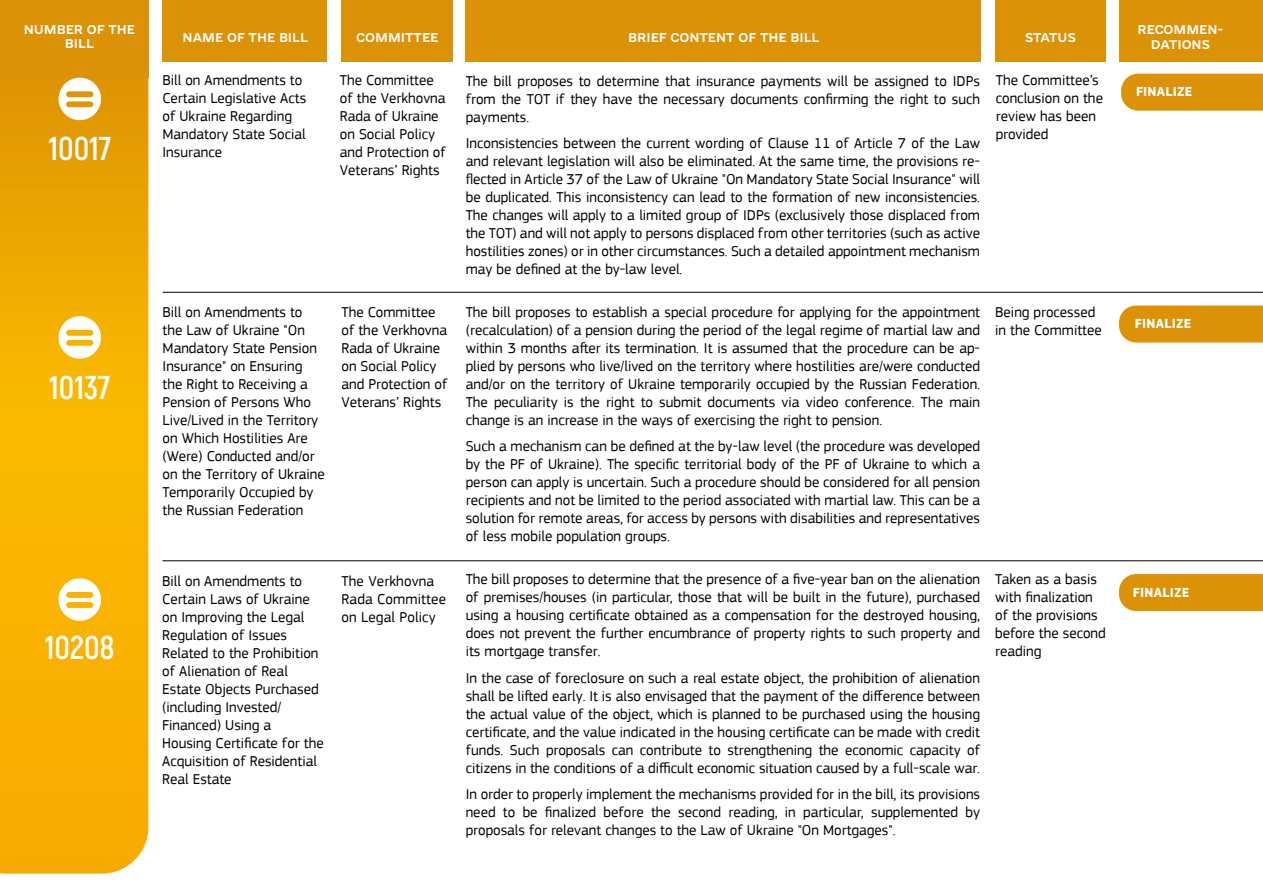
<style>
.page{position:relative;width:1263px;height:893px;background:#fff}
.page>*{position:absolute;margin:0;border:0;box-sizing:border-box;transform-origin:0 0}
.t1{font:700 33px "Akrobat";color:#fff}
.t2{font:15px/18px "PF Square Sans Pro";color:#000}
.t3{font:700 13.5px "PF Square Sans Pro";letter-spacing:.02em;color:#fff}
.t4{font:12px/14.4px "e Ukraine Medium";color:#fff;text-align:center}
</style>
<div class="page">
<svg style="left:0;top:78px;width:148px;height:796px;background:#f3ae01"></svg>
<div style="left:994px;top:0;width:111px;height:62px;background:#dc9207"></div>
<div style="left:1119px;top:0;width:144px;height:62px;background:#dc9207"></div>
<div style="left:466px;top:0;width:515px;height:62px;background:#dc9207"></div>
<div style="left:163px;top:0;width:164px;height:62px;background:#dc9207"></div>
<div style="left:341px;top:0;width:111px;height:62px;background:#dc9207"></div>
<div style="left:0;top:0;width:148px;height:78px;background:#dc9207"></div>
<hr style="left:162px;top:292px;width:1101px;height:1px;background:#000">
<hr style="left:162px;top:560px;width:1101px;height:1px;background:#000">
<svg style="left:59px;top:78px;width:42px;height:42px"></svg>
<div style="left:1121px;top:74px;width:142px;height:37px;background:#dc9207"></div>
<div style="left:1119px;top:306px;width:144px;height:36px;background:#dc9207"></div>
<div style="left:1119px;top:574px;width:144px;height:37px;background:#dc9207"></div>
<svg style="left:59px;top:578px;width:42px;height:43px"></svg>
<svg style="left:59px;top:316px;width:42px;height:43px"></svg>
<p class="t4" style="left:24px;top:22px;width:113px">NUMBER OF THE<br>BILL</p>
<h1 class="t1" style="left:48px;top:128px;width:64px">10017</h1>
<h1 class="t1" style="left:49px;top:367px;width:63px">10137</h1>
<h1 class="t1" style="left:45px;top:627px;width:72px">10208</h1>
<p class="t4" style="left:183px;top:31px;width:127px">NAME OF THE BILL</p>
<p class="t4" style="left:628px;top:30px;width:193px">BRIEF CONTENT OF THE BILL</p>
<p class="t4" style="left:1025px;top:30px;width:52px">STATUS</p>
<p class="t4" style="left:1137px;top:23px;width:87px">RECOMMEN-<br>DATIONS</p>
<p class="t4" style="left:356px;top:30px;width:84px">COMMITTEE</p>
<p class="t2" style="left:163px;top:71px;width:145px">Bill on Amendments to<br>Certain Legislative Acts of Ukraine Regarding<br>Mandatory State Social<br>Insurance</p>
<p class="t2" style="left:996px;top:71px;width:109px">The Committee’s conclusion on the review has been provided</p>
<p class="t2" style="left:340px;top:71px;width:108px">The Committee of the Verkhovna<br>Rada of Ukraine on Social Policy and Protection of<br>Veterans’ Rights</p>
<p class="t2" style="left:466px;top:72px;width:516px;text-align:justify">The bill proposes to determine that insurance payments will be assigned to IDPs from the TOT if they have the necessary documents confirming the right to such payments.</p>
<p class="t2" style="left:466px;top:135px;width:516px;text-align:justify">Inconsistencies between the current wording of Clause 11 of Article 7 of the Law and relevant legislation will also be eliminated. At the same time, the provisions re&shy;flected in Article 37 of the Law of Ukraine "On Mandatory State Social Insurance" will be duplicated. This inconsistency can lead to the formation of new inconsistencies.<br>The changes will apply to a limited group of IDPs (exclusively those displaced from the TOT) and will not apply to persons displaced from other territories (such as active hostilities zones) or in other circumstances. Such a detailed appointment mechanism may be defined at the by-law level.</p>
<p class="t2" style="left:163px;top:303px;width:164px">Bill on Amendments to the Law of Ukraine "On<br>Mandatory State Pension<br>Insurance" on Ensuring the Right to Receiving a<br>Pension of Persons Who<br>Live/Lived in the Territory on Which Hostilities Are (Were) Conducted and/or on the Territory of Ukraine<br>Temporarily Occupied by the Russian Federation</p>
<p class="t2" style="left:341px;top:303px;width:108px">The Committee of the Verkhovna<br>Rada of Ukraine on Social Policy and Protection of<br>Veterans’ Rights</p>
<p class="t2" style="left:466px;top:303px;width:516px;text-align:justify">The bill proposes to establish a special procedure for applying for the appointment (recalculation) of a pension during the period of the legal regime of martial law and within 3 months after its termination. It is assumed that the procedure can be ap&shy;plied by persons who live/lived on the territory where hostilities are/were conducted and/or on the territory of Ukraine temporarily occupied by the Russian Federation.<br>The peculiarity is the right to submit documents via video conference. The main change is an increase in the ways of exercising the right to pension.</p>
<p class="t2" style="left:466px;top:437px;width:516px;text-align:justify">Such a mechanism can be defined at the by-law level (the procedure was developed by the PF of Ukraine). The specific territorial body of the PF of Ukraine to which a person can apply is uncertain. Such a procedure should be considered for all pension recipients and not be limited to the period associated with martial law. This can be a solution for remote areas, for access by persons with disabilities and representatives of less mobile population groups.</p>
<p class="t2" style="left:995px;top:303px;width:108px">Being processed in the Committee</p>
<p class="t2" style="left:466px;top:570px;width:516px;text-align:justify">The bill proposes to determine that the presence of a five-year ban on the alienation of premises/houses (in particular, those that will be built in the future), purchased using a housing certificate obtained as a compensation for the destroyed housing, does not prevent the further encumbrance of property rights to such property and its mortgage transfer.</p>
<p class="t2" style="left:466px;top:669px;width:516px;text-align:justify">In the case of foreclosure on such a real estate object, the prohibition of alienation shall be lifted early. It is also envisaged that the payment of the difference between the actual value of the object, which is planned to be purchased using the housing certificate, and the value indicated in the housing certificate can be made with credit funds. Such proposals can contribute to strengthening the economic capacity of citizens in the conditions of a difficult economic situation caused by a full-scale war.</p>
<p class="t2" style="left:466px;top:785px;width:516px;text-align:justify">In order to properly implement the mechanisms provided for in the bill, its provisions need to be finalized before the second reading, in particular, supplemented by proposals for relevant changes to the Law of Ukraine "On Mortgages".</p>
<p class="t2" style="left:162px;top:572px;width:163px">Bill on Amendments to<br>Certain Laws of Ukraine on Improving the Legal<br>Regulation of Issues<br>Related to the Prohibition of Alienation of Real<br>Estate Objects Purchased (including Invested/<br>Financed) Using a<br>Housing Certificate for the<br>Acquisition of Residential<br>Real Estate</p>
<p class="t2" style="left:341px;top:572px;width:106px">The Verkhovna<br>Rada Committee on Legal Policy</p>
<p class="t2" style="left:995px;top:570px;width:112px">Taken as a basis with finalization of the provisions before the second reading</p>
<p class="t3" style="left:1136px;top:84px;width:58px">FINALIZE</p>
<p class="t3" style="left:1135px;top:316px;width:58px">FINALIZE</p>
<p class="t3" style="left:1133px;top:584px;width:58px">FINALIZE</p>
</div>
